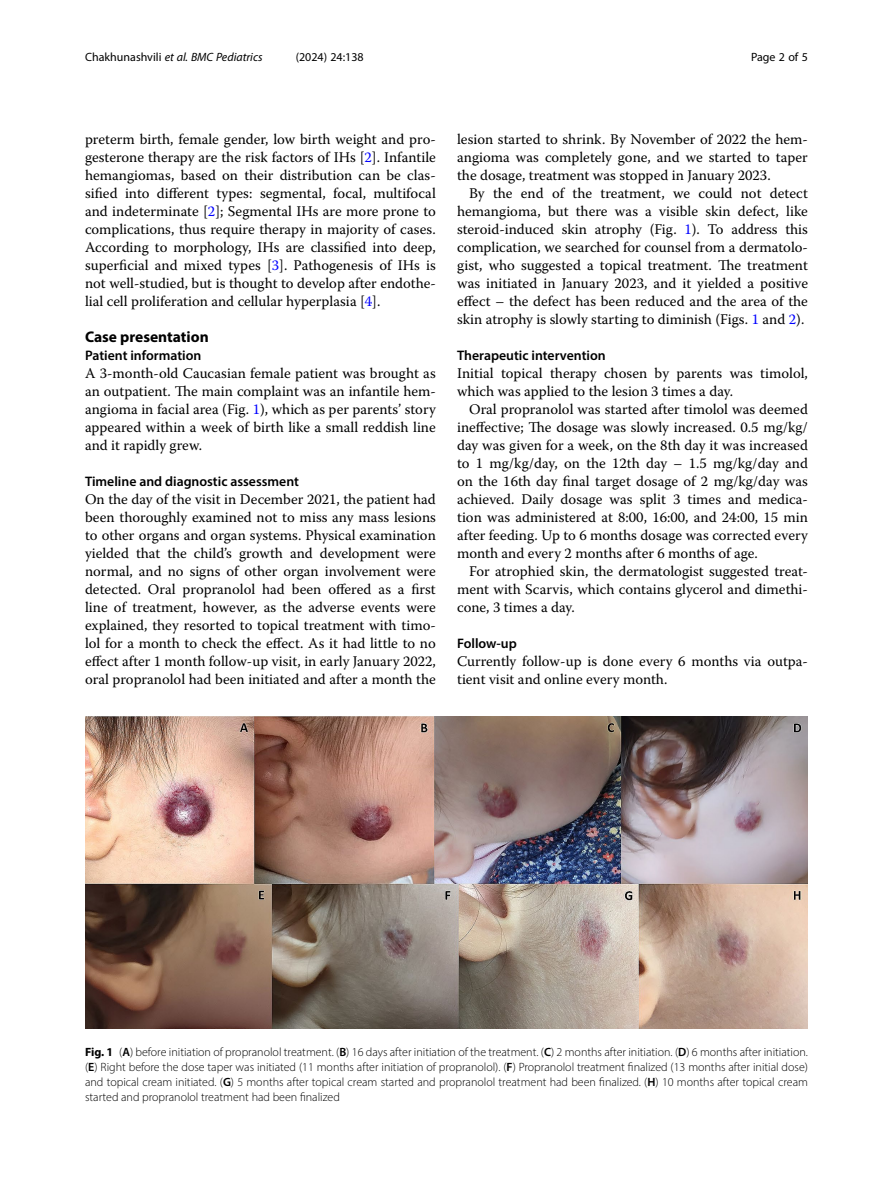
<style>
.page{position:relative;width:893px;height:1191px;background:#fff}
.page>*{position:absolute;margin:0;border:0;box-sizing:border-box;transform-origin:0 0}
.Head_1{font:700 15.45px "Myriad Pro";color:#000}
.Body_Text{font:14.7px/18px "Warnock Pro";color:#000;text-align:justify}
.Body_Text_Indent{font:14.7px/18px "Warnock Pro";color:#000;text-align:justify}
.Head_2{font:600 13.8px "Myriad Pro";color:#000}
.Head_2_After_1{font:600 13.8px "Myriad Pro";color:#000}
.Figure_Caption{font:300 12px/15px "Myriad Pro";color:#000;text-align:justify}
.t1{font:italic 12px "Myriad Pro";color:#000}
.t2{font:12px "Myriad Pro";color:#000}
.s1{font-style:normal}
.s2{color:#00f}
.s3{font-weight:700}
.s4{font-weight:600}
</style>
<div class="page">
<img style="left:85px;top:716px;width:723px;height:313px">
<p class="t1" style="left:85px;top:50px;width:179px"><span class="s1">Chakhunashvili</span> et al. BMC Pediatrics</p>
<p class="t2" style="left:296px;top:50px;width:70px">(2024) 24:138</p>
<p class="t2" style="left:751px;top:50px;width:58px">Page 2 of 5</p>
<p class="Body_Text" style="left:85px;top:130px;width:352px">preterm birth, female gender, low birth weight and pro&shy;gesterone therapy are the risk factors of IHs [<span class="s2">2</span>]. Infantile hemangiomas, based on their distribution can be clas&shy;sified into different types: segmental, focal, multifocal and indeterminate [<span class="s2">2</span>]; Segmental IHs are more prone to complications, thus require therapy in majority of cases.<br>According to morphology, IHs are classified into deep, superficial and mixed types [<span class="s2">3</span>]. Pathogenesis of IHs is not well-studied, but is thought to develop after endothe&shy;lial cell proliferation and cellular hyperplasia [<span class="s2">4</span>].</p>
<p class="Head_1" style="left:85px;top:327px;width:125px">Case presentation</p>
<p class="Head_2_After_1" style="left:85px;top:347px;width:118px">Patient information</p>
<p class="Body_Text" style="left:85px;top:364px;width:352px">A 3-month-old Caucasian female patient was brought as an outpatient. The main complaint was an infantile hem&shy;angioma in facial area (Fig. <span class="s2">1</span>), which as per parents’ story appeared within a week of birth like a small reddish line and it rapidly grew.</p>
<p class="Head_2" style="left:85px;top:473px;width:215px">Timeline and diagnostic assessment</p>
<p class="Body_Text" style="left:85px;top:490px;width:352px">On the day of the visit in December 2021, the patient had been thoroughly examined not to miss any mass lesions to other organs and organ systems. Physical examination yielded that the child’s growth and development were normal, and no signs of other organ involvement were detected. Oral propranolol had been offered as a first line of treatment, however, as the adverse events were explained, they resorted to topical treatment with timo&shy;lol for a month to check the effect. As it had little to no effect after 1 month follow-up visit, in early January 2022, oral propranolol had been initiated and after a month the</p>
<p class="Body_Text" style="left:457px;top:130px;width:352px">lesion started to shrink. By November of 2022 the hem&shy;angioma was completely gone, and we started to taper the dosage, treatment was stopped in January 2023.</p>
<p class="Body_Text_Indent" style="left:457px;top:184px;width:352px;text-indent:12px">By the end of the treatment, we could not detect hemangioma, but there was a visible skin defect, like steroid-induced skin atrophy (Fig. <span class="s2">1</span>). To address this complication, we searched for counsel from a dermatolo&shy;gist, who suggested a topical treatment. The treatment was initiated in January 2023, and it yielded a positive effect – the defect has been reduced and the area of the skin atrophy is slowly starting to diminish (Figs. <span class="s2">1</span> and <span class="s2">2</span>).</p>
<p class="Head_2" style="left:457px;top:347px;width:150px">Therapeutic intervention</p>
<p class="Body_Text" style="left:457px;top:364px;width:352px">Initial topical therapy chosen by parents was timolol, which was applied to the lesion 3 times a day.</p>
<p class="Body_Text_Indent" style="left:457px;top:400px;width:352px;text-indent:12px">Oral propranolol was started after timolol was deemed ineffective; The dosage was slowly increased. 0.5 mg/kg/ day was given for a week, on the 8th day it was increased to 1 mg/kg/day, on the 12th day – 1.5 mg/kg/day and on the 16th day final target dosage of 2 mg/kg/day was achieved. Daily dosage was split 3 times and medica&shy;tion was administered at 8:00, 16:00, and 24:00, 15 min after feeding. Up to 6 months dosage was corrected every month and every 2 months after 6 months of age.</p>
<p class="Body_Text_Indent" style="left:457px;top:562px;width:352px;text-indent:12px">For atrophied skin, the dermatologist suggested treat&shy;ment with Scarvis, which contains glycerol and dimethi&shy;cone, 3 times a day.</p>
<p class="Head_2" style="left:457px;top:635px;width:61px">Follow-up</p>
<p class="Body_Text" style="left:457px;top:652px;width:352px">Currently follow-up is done every 6 months via outpa&shy;tient visit and online every month.</p>
<p class="Figure_Caption" style="left:85px;top:1044px;width:724px"><span class="s3">Fig. 1</span> (<span class="s4">A</span>) before initiation of propranolol treatment. (<span class="s4">B</span>) 16 days after initiation of the treatment. (<span class="s4">C</span>) 2 months after initiation. (<span class="s4">D</span>) 6 months after initiation. (<span class="s4">E</span>) Right before the dose taper was initiated (11 months after initiation of propranolol). (<span class="s4">F</span>) Propranolol treatment finalized (13 months after initial dose) and topical cream initiated. (<span class="s4">G</span>) 5 months after topical cream started and propranolol treatment had been finalized. (<span class="s4">H</span>) 10 months after topical cream started and propranolol treatment had been finalized</p>
</div>
